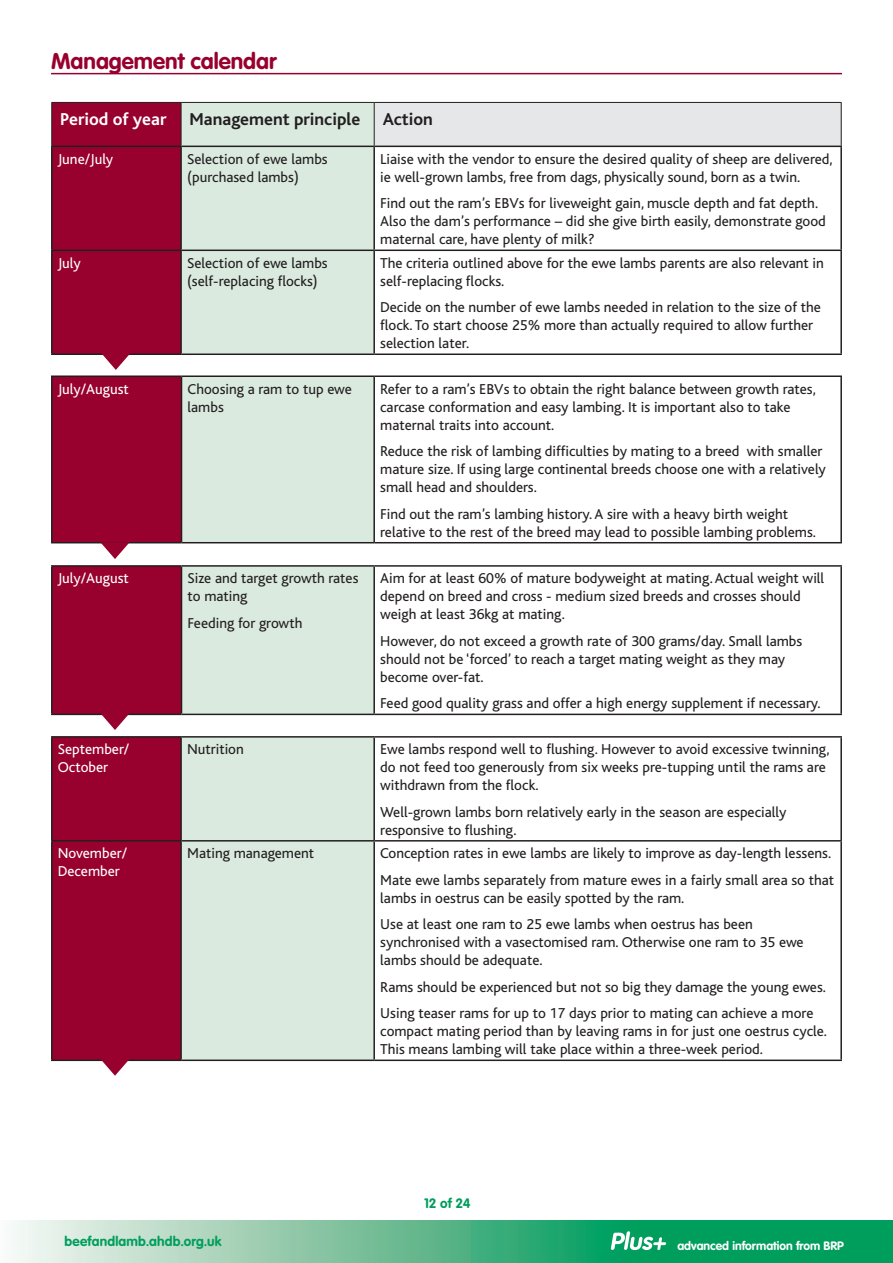
<style>
.page{position:relative;width:893px;height:1263px;background:#fff}
.page>*{position:absolute;margin:0;border:0;box-sizing:border-box;transform-origin:0 0}
.t1{font:700 22.5px "VAG Rounded";color:#98012d}
.t2{font:700 18px "Bliss";color:#231f20}
.t3{font:700 18px "Bliss";color:#fff}
.t4{font:15px/18px "Bliss";color:#231f20}
.t5{font:15px/18px "Bliss";color:#fff}
.t6{font:700 13.5px "VAG Rounded";letter-spacing:.015em;color:#009e5d}
.t7{font:700 12px "VAG Rounded";color:#fff}
</style>
<div class="page">
<svg style="left:14px;top:1220px;width:879px;height:43px;background:#5dbb90"></svg>
<svg style="left:611px;top:1231px;width:55px;height:19px"></svg>
<hr style="left:51px;top:73px;width:791px;height:1px;background:#98012d">
<div style="left:182px;top:103px;width:192px;height:250px;background:#daeadf"></div>
<div style="left:374px;top:102px;width:467px;height:44px;background:#e6e7e9"></div>
<hr style="left:51px;top:146px;width:130px;height:1px;background:#231f20">
<hr style="left:51px;top:147px;width:2px;height:103px;background:#231f20">
<hr style="left:181px;top:146px;width:193px;height:1px;background:#231f20">
<hr style="left:180px;top:147px;width:2px;height:103px;background:#231f20">
<hr style="left:374px;top:146px;width:468px;height:1px;background:#231f20">
<hr style="left:373px;top:147px;width:2px;height:103px;background:#231f20">
<hr style="left:840px;top:147px;width:2px;height:103px;background:#231f20">
<hr style="left:51px;top:250px;width:130px;height:1px;background:#231f20">
<hr style="left:51px;top:251px;width:2px;height:102px;background:#231f20">
<hr style="left:181px;top:250px;width:193px;height:1px;background:#231f20">
<hr style="left:180px;top:251px;width:2px;height:102px;background:#231f20">
<hr style="left:374px;top:250px;width:468px;height:1px;background:#231f20">
<hr style="left:373px;top:251px;width:2px;height:102px;background:#231f20">
<hr style="left:840px;top:251px;width:2px;height:102px;background:#231f20">
<hr style="left:51px;top:353px;width:130px;height:2px;background:#231f20">
<hr style="left:181px;top:353px;width:193px;height:2px;background:#231f20">
<hr style="left:374px;top:353px;width:468px;height:2px;background:#231f20">
<hr style="left:51px;top:102px;width:130px;height:1px;background:#231f20">
<hr style="left:51px;top:103px;width:1px;height:43px;background:#231f20">
<hr style="left:181px;top:102px;width:193px;height:1px;background:#231f20">
<hr style="left:181px;top:103px;width:1px;height:43px;background:#231f20">
<hr style="left:374px;top:102px;width:468px;height:1px;background:#231f20">
<hr style="left:374px;top:103px;width:1px;height:43px;background:#231f20">
<hr style="left:841px;top:103px;width:1px;height:43px;background:#231f20">
<div style="left:182px;top:738px;width:191px;height:321px;background:#daeadf"></div>
<hr style="left:51px;top:736px;width:130px;height:2px;background:#231f20">
<hr style="left:51px;top:738px;width:2px;height:102px;background:#231f20">
<hr style="left:181px;top:736px;width:193px;height:2px;background:#231f20">
<hr style="left:180px;top:738px;width:2px;height:102px;background:#231f20">
<hr style="left:374px;top:736px;width:468px;height:2px;background:#231f20">
<hr style="left:373px;top:738px;width:2px;height:102px;background:#231f20">
<hr style="left:840px;top:738px;width:2px;height:102px;background:#231f20">
<hr style="left:51px;top:840px;width:130px;height:1px;background:#231f20">
<hr style="left:51px;top:841px;width:2px;height:218px;background:#231f20">
<hr style="left:181px;top:840px;width:193px;height:1px;background:#231f20">
<hr style="left:180px;top:841px;width:2px;height:218px;background:#231f20">
<hr style="left:374px;top:840px;width:468px;height:1px;background:#231f20">
<hr style="left:373px;top:841px;width:2px;height:218px;background:#231f20">
<hr style="left:840px;top:841px;width:2px;height:218px;background:#231f20">
<hr style="left:51px;top:1059px;width:130px;height:2px;background:#231f20">
<hr style="left:181px;top:1059px;width:193px;height:2px;background:#231f20">
<hr style="left:374px;top:1059px;width:468px;height:2px;background:#231f20">
<svg style="left:52px;top:103px;width:129px;height:267px;background:#9a0e37"></svg>
<div style="left:52px;top:376px;width:130px;height:167px;background:#98012d"></div>
<div style="left:182px;top:376px;width:192px;height:167px;background:#daeadf"></div>
<hr style="left:51px;top:375px;width:131px;height:2px;background:#231f20">
<hr style="left:51px;top:377px;width:2px;height:165px;background:#231f20">
<hr style="left:182px;top:375px;width:192px;height:2px;background:#231f20">
<hr style="left:181px;top:377px;width:1px;height:165px;background:#231f20">
<hr style="left:374px;top:375px;width:468px;height:2px;background:#231f20">
<hr style="left:373px;top:377px;width:2px;height:165px;background:#231f20">
<hr style="left:840px;top:377px;width:2px;height:165px;background:#231f20">
<hr style="left:51px;top:542px;width:131px;height:1px;background:#231f20">
<hr style="left:182px;top:542px;width:192px;height:1px;background:#231f20">
<hr style="left:374px;top:542px;width:468px;height:1px;background:#231f20">
<div style="left:52px;top:566px;width:130px;height:148px;background:#98012d"></div>
<div style="left:182px;top:566px;width:192px;height:148px;background:#daeadf"></div>
<hr style="left:51px;top:565px;width:131px;height:2px;background:#231f20">
<hr style="left:51px;top:567px;width:2px;height:147px;background:#231f20">
<hr style="left:182px;top:565px;width:192px;height:2px;background:#231f20">
<hr style="left:181px;top:567px;width:1px;height:147px;background:#231f20">
<hr style="left:374px;top:565px;width:468px;height:2px;background:#231f20">
<hr style="left:373px;top:567px;width:2px;height:147px;background:#231f20">
<hr style="left:840px;top:567px;width:2px;height:147px;background:#231f20">
<hr style="left:51px;top:714px;width:131px;height:1px;background:#231f20">
<hr style="left:182px;top:714px;width:192px;height:1px;background:#231f20">
<hr style="left:374px;top:714px;width:468px;height:1px;background:#231f20">
<svg style="left:100px;top:542px;width:30px;height:17px"></svg>
<svg style="left:100px;top:713px;width:30px;height:17px"></svg>
<div style="left:52px;top:737px;width:129px;height:339px;background:#98012d"></div>
<h1 class="t1" style="left:51px;top:47px;width:227px">Management calendar</h1>
<p class="t3" style="left:60px;top:109px;width:108px">Period of year</p>
<p class="t2" style="left:190px;top:109px;width:245px">Management principle Action</p>
<p class="t5" style="left:58px;top:150px;width:57px">June/July</p>
<p class="t4" style="left:187px;top:150px;width:142px">Selection of ewe lambs (purchased lambs)</p>
<p class="t4" style="left:380px;top:150px;width:454px">Liaise with the vendor to ensure the desired quality of sheep are delivered, ie well-grown lambs, free from dags, physically sound, born as a twin.</p>
<p class="t4" style="left:380px;top:195px;width:447px">Find out the ram’s EBVs for liveweight gain, muscle depth and fat depth.<br>Also the dam’s performance – did she give birth easily, demonstrate good maternal care, have plenty of milk?</p>
<p class="t5" style="left:58px;top:254px;width:25px">July</p>
<p class="t4" style="left:187px;top:254px;width:142px">Selection of ewe lambs (self-replacing flocks)</p>
<p class="t4" style="left:380px;top:254px;width:445px">The criteria outlined above for the ewe lambs parents are also relevant in self-replacing flocks.</p>
<p class="t4" style="left:380px;top:299px;width:442px">Decide on the number of ewe lambs needed in relation to the size of the flock. To start choose 25% more than actually required to allow further selection later.</p>
<p class="t5" style="left:58px;top:380px;width:73px">July/August</p>
<p class="t4" style="left:188px;top:380px;width:166px">Choosing a ram to tup ewe lambs</p>
<p class="t4" style="left:380px;top:380px;width:437px">Refer to a ram’s EBVs to obtain the right balance between growth rates, carcase conformation and easy lambing. It is important also to take maternal traits into account.</p>
<p class="t4" style="left:380px;top:443px;width:447px">Reduce the risk of lambing difficulties by mating to a breed with smaller mature size. If using large continental breeds choose one with a relatively small head and shoulders.</p>
<p class="t4" style="left:380px;top:505px;width:437px">Find out the ram’s lambing history. A sire with a heavy birth weight relative to the rest of the breed may lead to possible lambing problems.</p>
<p class="t5" style="left:58px;top:570px;width:73px">July/August</p>
<p class="t4" style="left:188px;top:570px;width:172px">Size and target growth rates to mating</p>
<p class="t4" style="left:188px;top:614px;width:116px">Feeding for growth</p>
<p class="t4" style="left:380px;top:570px;width:446px">Aim for at least 60% of mature bodyweight at mating. Actual weight will depend on breed and cross - medium sized breeds and crosses should weigh at least 36kg at mating.</p>
<p class="t4" style="left:380px;top:632px;width:424px">However, do not exceed a growth rate of 300 grams/day. Small lambs should not be ‘forced’ to reach a target mating weight as they may become over-fat.</p>
<p class="t4" style="left:380px;top:695px;width:442px">Feed good quality grass and offer a high energy supplement if necessary.</p>
<p class="t5" style="left:58px;top:741px;width:73px">September/<br>October</p>
<p class="t4" style="left:187px;top:741px;width:58px">Nutrition</p>
<p class="t4" style="left:380px;top:741px;width:451px">Ewe lambs respond well to flushing. However to avoid excessive twinning, do not feed too generously from six weeks pre-tupping until the rams are withdrawn from the flock.</p>
<p class="t4" style="left:380px;top:803px;width:408px">Well-grown lambs born relatively early in the season are especially responsive to flushing.</p>
<p class="t5" style="left:58px;top:845px;width:71px">November/<br>December</p>
<p class="t4" style="left:187px;top:845px;width:129px">Mating management</p>
<p class="t4" style="left:380px;top:840px;width:456px;line-height:26.5px">Conception rates in ewe lambs are likely to improve as day-length lessens.<br>Mate ewe lambs separately from mature ewes in a fairly small area so that</p>
<p class="t4" style="left:380px;top:885px;width:374px;line-height:26.5px">lambs in oestrus can be easily spotted by the ram.<br>Use at least one ram to 25 ewe lambs when oestrus has been</p>
<p class="t4" style="left:380px;top:934px;width:425px">synchronised with a vasectomised ram. Otherwise one ram to 35 ewe lambs should be adequate.</p>
<p class="t4" style="left:380px;top:974px;width:447px;line-height:26.5px">Rams should be experienced but not so big they damage the young ewes.<br>Using teaser rams for up to 17 days prior to mating can achieve a more</p>
<p class="t4" style="left:380px;top:1023px;width:448px">compact mating period than by leaving rams in for just one oestrus cycle.<br>This means lambing will take place within a three-week period.</p>
<p class="t6" style="left:65px;top:1233px;width:159px">beefandlamb.ahdb.org.uk</p>
<p class="t6" style="left:424px;top:1195px;width:48px">12 of 24</p>
<p class="t7" style="left:677px;top:1239px;width:168px">advanced information from BRP</p>
</div>
